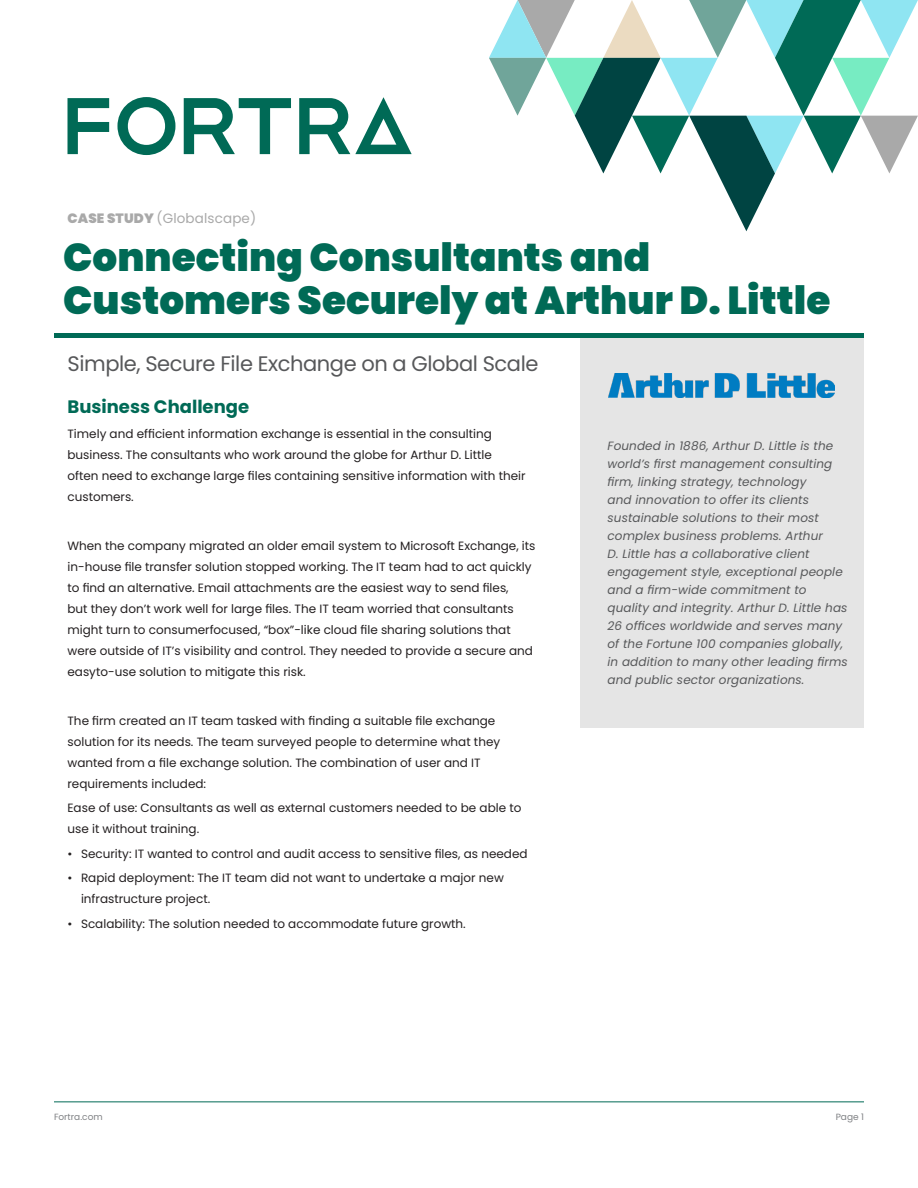
<style>
.page{position:relative;width:918px;height:1188px;background:#fff}
.page>*{position:absolute;margin:0;border:0;box-sizing:border-box;transform-origin:0 0}
.Headline{font:900 39px/43.5px "Poppins";color:#006a56}
.Subhead{font:21px "Poppins";letter-spacing:-.02em;color:#57585a}
.Body_-_Subhead{font:700 18px "Poppins";color:#006a56}
.t1{font:13.5px "Poppins";letter-spacing:.01em;color:#a9a9a9}
.Body_-_Copy{font:12px/21px "Poppins";color:#231f20}
.Sidebar_-_Bullets{font:italic 12px/18px "Poppins";letter-spacing:.01em;color:#57585a}
.t2{font:9px "Poppins";color:#808285}
.s1{font-weight:900}
</style>
<div class="page">
<div style="left:580px;top:338px;width:284px;height:390px;background:#e5e5e5"></div>
<div style="left:54px;top:333px;width:810px;height:5px;background:#006a56"></div>
<svg style="left:68px;top:98px;width:41px;height:56px"></svg>
<svg style="left:299px;top:97px;width:113px;height:57px"></svg>
<svg style="left:184px;top:98px;width:107px;height:56px"></svg>
<svg style="left:117px;top:97px;width:58px;height:58px"></svg>
<svg style="left:489px;top:0;width:429px;height:231px"></svg>
<hr style="left:54px;top:1101px;width:810px;height:1px;background:#006a56">
<img style="left:608px;top:373px;width:226px;height:25px">
<p class="t1" style="left:68px;top:210px;width:190px"><span class="s1">CASE STUDY</span> (Globalscape)</p>
<p class="Headline" style="left:63px;top:235px;width:769px">Connecting Consultants and<br>Customers Securely at Arthur D. Little</p>
<p class="Subhead" style="left:68px;top:352px;width:472px">Simple, Secure File Exchange on a Global Scale</p>
<p class="Body_-_Subhead" style="left:68px;top:396px;width:183px">Business Challenge</p>
<p class="Body_-_Copy" style="left:68px;top:423px;width:460px">Timely and efficient information exchange is essential in the consulting business. The consultants who work around the globe for Arthur D. Little often need to exchange large files containing sensitive information with their customers.</p>
<p class="Body_-_Copy" style="left:68px;top:535px;width:470px">When the company migrated an older email system to Microsoft Exchange, its in-house file transfer solution stopped working. The IT team had to act quickly to find an alternative. Email attachments are the easiest way to send files,<br>but they don’t work well for large files. The IT team worried that consultants might turn to consumerfocused, “box”-like cloud file sharing solutions that were outside of IT’s visibility and control. They needed to provide a secure and easyto-use solution to mitigate this risk.</p>
<p class="Body_-_Copy" style="left:68px;top:710px;width:434px">The firm created an IT team tasked with finding a suitable file exchange solution for its needs. The team surveyed people to determine what they wanted from a file exchange solution. The combination of user and IT requirements included:</p>
<p class="Body_-_Copy" style="left:68px;top:798px;width:455px">Ease of use: Consultants as well as external customers needed to be able to use it without training.</p>
<p class="Body_-_Copy" style="left:68px;top:843px;width:462px">• Security: IT wanted to control and audit access to sensitive files, as needed</p>
<p class="Body_-_Copy" style="left:81px;top:868px;width:424px;text-indent:-14px">• Rapid deployment: The IT team did not want to undertake a major new infrastructure project.</p>
<p class="Body_-_Copy" style="left:68px;top:913px;width:400px">• Scalability: The solution needed to accommodate future growth.</p>
<p class="Sidebar_-_Bullets" style="left:608px;top:436px;width:242px">Founded in 1886, Arthur D. Little is the world’s first management consulting firm, linking strategy, technology<br>and innovation to offer its clients sustainable solutions to their most complex business problems. Arthur<br>D. Little has a collaborative client engagement style, exceptional people and a firm-wide commitment to quality and integrity. Arthur D. Little has 26 offices worldwide and serves many of the Fortune 100 companies globally, in addition to many other leading firms and public sector organizations.</p>
<p class="t2" style="left:54px;top:1112px;width:50px">Fortra.com</p>
<p class="t2" style="left:836px;top:1112px;width:30px">Page 1</p>
</div>
